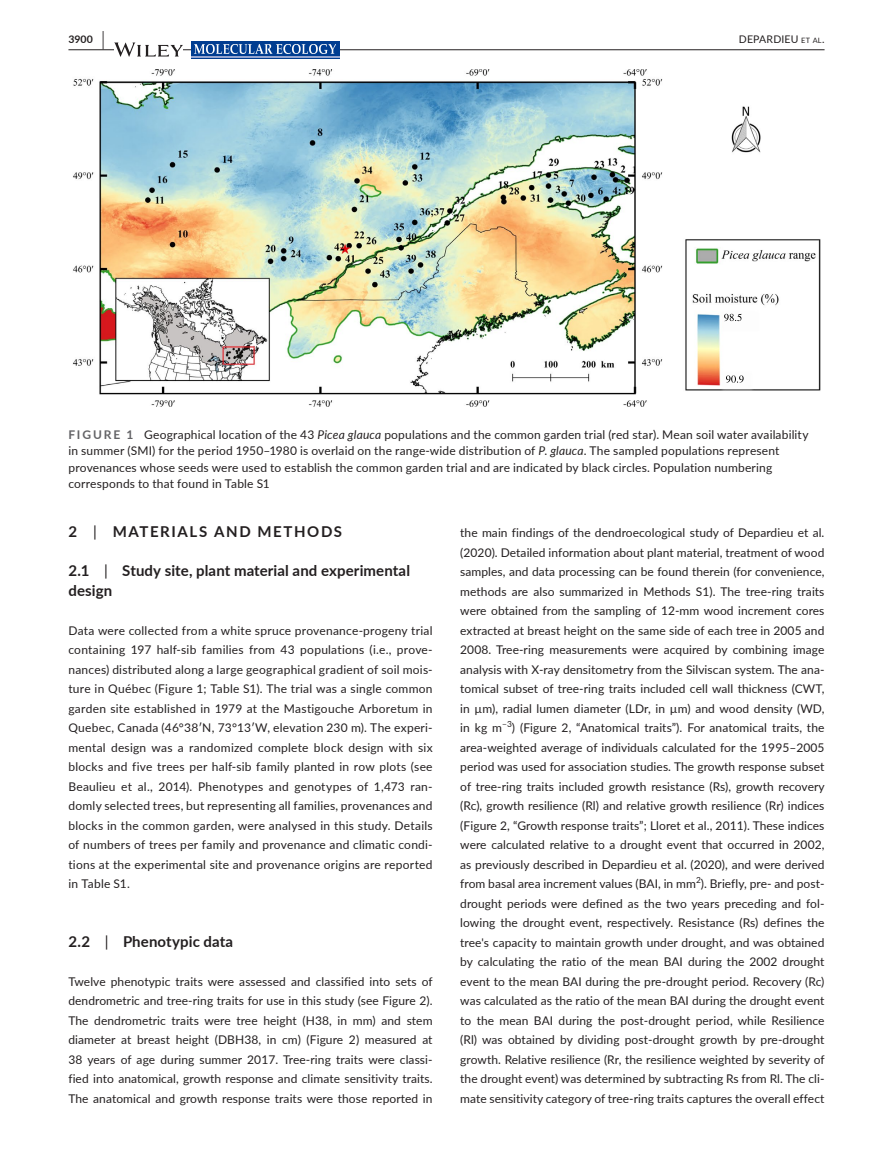
<style>
.page{position:relative;width:893px;height:1174px;background:#fff}
.page>*{position:absolute;margin:0;border:0;box-sizing:border-box;transform-origin:0 0}
.t1{font:700 15px/19.5px "Lato";letter-spacing:.01em;color:#231f20}
.t2{font:700 15px "Lato";letter-spacing:.11em;color:#231f20}
.t3{font:12px/19.5px "Lato";letter-spacing:.01em;color:#231f20;text-align:justify}
.t4{font:10.5px "Lato";letter-spacing:.015em;color:#231f20}
.t5{font:700 10.5px "Lato";color:#231f20}
.t6{font:8.4px "Lato";color:#231f20}
.s1{font-size:19.5px}
.s2{font-size:7.35px}
.s3{font-weight:700;color:#636366}
.s4{font-style:italic}
.s5{font-weight:400}
</style>
<div class="page">
<hr style="left:68px;top:49px;width:756px;height:1px;background:#231f20">
<svg style="left:114px;top:42px;width:69px;height:15px"></svg>
<svg style="left:191px;top:41px;width:148px;height:15px"></svg>
<img style="left:194px;top:45px;width:142px;height:8px">
<hr style="left:191px;top:56px;width:148px;height:2px;background:#96a6d0">
<img style="left:73px;top:69px;width:748px;height:338px">
<svg style="left:724px;top:314px;width:18px;height:7px"></svg>
<svg style="left:726px;top:375px;width:18px;height:8px"></svg>
<p class="t5" style="left:68px;top:31px;width:37px">3900 <span class="s1">|</span></p>
<p class="t4" style="left:739px;top:31px;width:87px">DEPARDIEU <span class="s2">et al</span>.</p>
<p class="t3" style="left:68px;top:426px;width:742px;line-height:16.5px;text-align:left"><span class="s3">FIGURE 1</span> Geographical location of the 43 <span class="s4">Picea glauca</span> populations and the common garden trial (red star). Mean soil water availability in summer (SMI) for the period 1950–1980 is overlaid on the range-wide distribution of <span class="s4">P</span>. <span class="s4">glauca</span>. The sampled populations represent provenances whose seeds were used to establish the common garden trial and are indicated by black circles. Population numbering</p>
<p class="t2" style="left:68px;top:521px;width:275px">2 <span class="s5">|</span> MATERIALS AND METHODS</p>
<p class="t1" style="left:68px;top:560px;width:343px">2.1 <span class="s5">|</span> Study site, plant material and experimental design</p>
<p class="t3" style="left:68px;top:620px;width:366px">Data were collected from a white spruce provenance-progeny trial containing 197 half-sib families from 43 populations (i.e., prove&shy;nances) distributed along a large geographical gradient of soil mois&shy;ture in Québec (Figure 1; Table S1). The trial was a single common garden site established in 1979 at the Mastigouche Arboretum in Quebec, Canada (46°38′N, 73°13′W, elevation 230 m). The experi&shy;mental design was a randomized complete block design with six blocks and five trees per half-sib family planted in row plots (see Beaulieu et al., 2014). Phenotypes and genotypes of 1,473 ran&shy;domly selected trees, but representing all families, provenances and blocks in the common garden, were analysed in this study. Details of numbers of trees per family and provenance and climatic condi&shy;tions at the experimental site and provenance origins are reported in Table S1.</p>
<p class="t1" style="left:68px;top:931px;width:166px">2.2 <span class="s5">|</span> Phenotypic data</p>
<p class="t3" style="left:68px;top:971px;width:366px">Twelve phenotypic traits were assessed and classified into sets of dendrometric and tree-ring traits for use in this study (see Figure 2).<br>The dendrometric traits were tree height (H38, in mm) and stem diameter at breast height (DBH38, in cm) (Figure 2) measured at 38 years of age during summer 2017. Tree-ring traits were classi&shy;fied into anatomical, growth response and climate sensitivity traits.<br>The anatomical and growth response traits were those reported in</p>
<p class="t3" style="left:460px;top:522px;width:366px">the main findings of the dendroecological study of Depardieu et al. (2020). Detailed information about plant material, treatment of wood samples, and data processing can be found therein (for convenience, methods are also summarized in Methods S1). The tree-ring traits were obtained from the sampling of 12-mm wood increment cores extracted at breast height on the same side of each tree in 2005 and 2008. Tree-ring measurements were acquired by combining image analysis with X-ray densitometry from the Silviscan system. The ana&shy;tomical subset of tree-ring traits included cell wall thickness (CWT, in µm), radial lumen diameter (LDr, in µm) and wood density (WD, in kg m<sup>−3</sup>) (Figure 2, “Anatomical traits”). For anatomical traits, the area-weighted average of individuals calculated for the 1995–2005 period was used for association studies. The growth response subset of tree-ring traits included growth resistance (Rs), growth recovery (Rc), growth resilience (Rl) and relative growth resilience (Rr) indices (Figure 2, “Growth response traits”; Lloret et al., 2011). These indices were calculated relative to a drought event that occurred in 2002, as previously described in Depardieu et al. (2020), and were derived from basal area increment values (BAI, in mm ). Briefly, pre- and post-</p>
<p class="t6" style="left:696px;top:874px;width:6px">2</p>
<p class="t3" style="left:460px;top:893px;width:366px">drought periods were defined as the two years preceding and fol&shy;lowing the drought event, respectively. Resistance (Rs) defines the tree's capacity to maintain growth under drought, and was obtained by calculating the ratio of the mean BAI during the 2002 drought event to the mean BAI during the pre-drought period. Recovery (Rc) was calculated as the ratio of the mean BAI during the drought event to the mean BAI during the post-drought period, while Resilience (Rl) was obtained by dividing post-drought growth by pre-drought growth. Relative resilience (Rr, the resilience weighted by severity of the drought event) was determined by subtracting Rs from Rl. The cli&shy;mate sensitivity category of tree-ring traits captures the overall effect</p>
</div>
